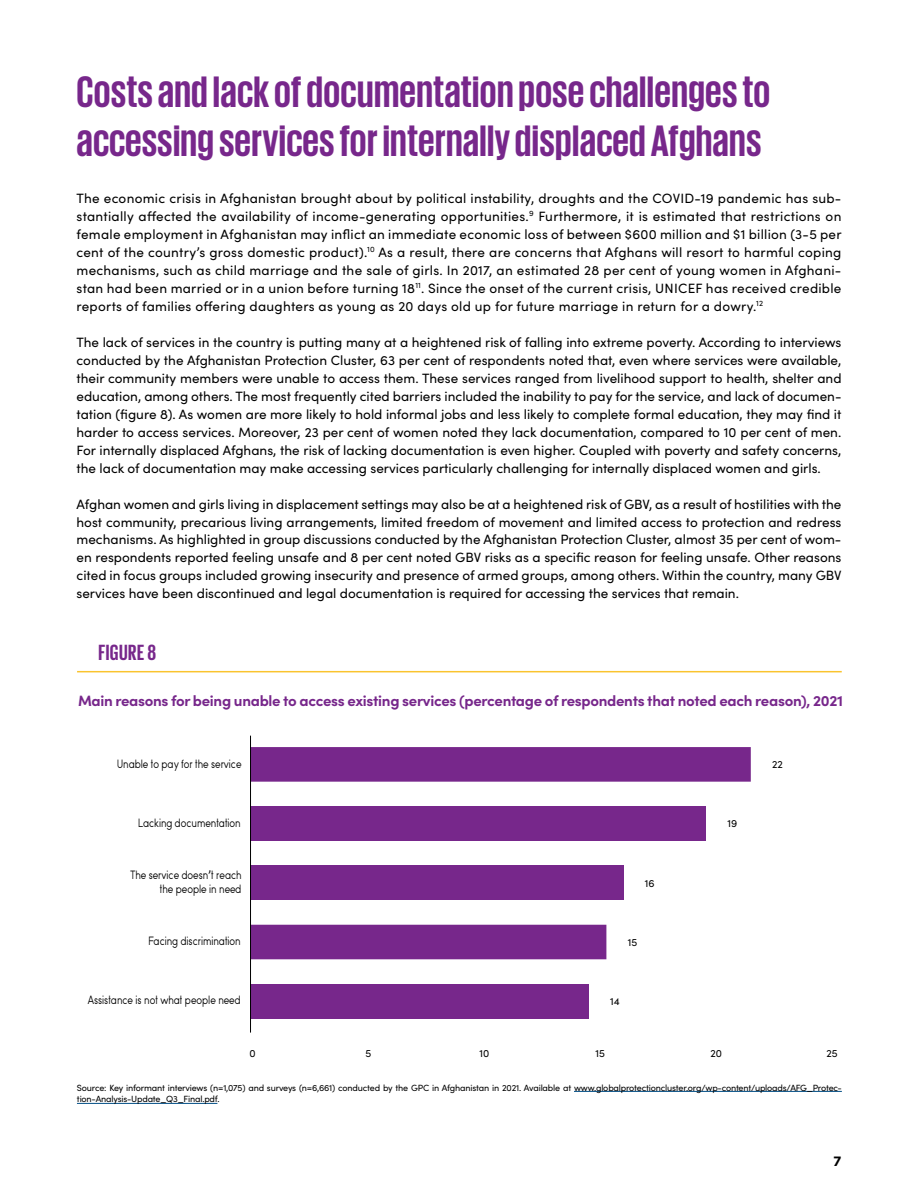
<style>
.page{position:relative;width:918px;height:1188px;background:#fff}
.page>*{position:absolute;margin:0;border:0;box-sizing:border-box;transform-origin:0 0}
.t1{font:700 45px/49.5px "Giorgio Sans";letter-spacing:.01em;color:#77278b}
.t2{font:700 22.5px "Giorgio Sans";letter-spacing:.025em;color:#77278b}
.t3{font:700 15px "Sofia Pro";letter-spacing:-.02em;color:#77278b}
.t4{font:13.5px/18px "Sofia Pro";color:#000;text-align:justify}
.t5{font:700 13.5px "Gotham";color:#000}
.t6{font:condensed 12px/13.5px "Sofia";color:#000;text-align:right}
.t7{font:10.5px "Sofia Pro";color:#000}
.t8{font:9px/12px "Sofia Pro";letter-spacing:-.02em;color:#000}
.s1{font-family:"Sofia Pro";font-stretch:normal}
</style>
<div class="page">
<hr style="left:574px;top:1091px;width:268px;height:1px;background:#004d85">
<hr style="left:77px;top:1103px;width:140px;height:1px;background:#004d85">
<div style="left:251px;top:747px;width:500px;height:35px;background:#77278b"></div>
<div style="left:250px;top:806px;width:456px;height:35px;background:#77278b"></div>
<div style="left:250px;top:866px;width:374px;height:34px;background:#77278b"></div>
<div style="left:251px;top:925px;width:355px;height:34px;background:#77278b"></div>
<div style="left:250px;top:984px;width:339px;height:34px;background:#77278b"></div>
<hr style="left:77px;top:671px;width:765px;height:1px;background:#fac42e">
<hr style="left:250px;top:736px;width:1px;height:297px;background:#000">
<h1 class="t1" style="left:77px;top:66px;width:695px">Costs and lack of documentation pose challenges to accessing services for internally displaced Afghans</h1>
<p class="t4" style="left:77px;top:188px;width:767px">The economic crisis in Afghanistan brought about by political instability, droughts and the COVID-19 pandemic has sub&shy;stantially affected the availability of income-generating opportunities.<sup>9</sup> Furthermore, it is estimated that restrictions on female employment in Afghanistan may inflict an immediate economic loss of between $600 million and $1 billion (3-5 per cent of the country’s gross domestic product).<sup>10</sup> As a result, there are concerns that Afghans will resort to harmful coping mechanisms, such as child marriage and the sale of girls. In 2017, an estimated 28 per cent of young women in Afghani&shy;stan had been married or in a union before turning 18<sup>11</sup>. Since the onset of the current crisis, UNICEF has received credible reports of families offering daughters as young as 20 days old up for future marriage in return for a dowry.<sup>12</sup></p>
<p class="t4" style="left:77px;top:332px;width:767px">The lack of services in the country is putting many at a heightened risk of falling into extreme poverty. According to interviews conducted by the Afghanistan Protection Cluster, 63 per cent of respondents noted that, even where services were available, their community members were unable to access them. These services ranged from livelihood support to health, shelter and education, among others. The most frequently cited barriers included the inability to pay for the service, and lack of documen&shy;tation (figure 8). As women are more likely to hold informal jobs and less likely to complete formal education, they may find it harder to access services. Moreover, 23 per cent of women noted they lack documentation, compared to 10 per cent of men.<br>For internally displaced Afghans, the risk of lacking documentation is even higher. Coupled with poverty and safety concerns, the lack of documentation may make accessing services particularly challenging for internally displaced women and girls.</p>
<p class="t4" style="left:77px;top:494px;width:767px">Afghan women and girls living in displacement settings may also be at a heightened risk of GBV, as a result of hostilities with the host community, precarious living arrangements, limited freedom of movement and limited access to protection and redress mechanisms. As highlighted in group discussions conducted by the Afghanistan Protection Cluster, almost 35 per cent of wom&shy;en respondents reported feeling unsafe and 8 per cent noted GBV risks as a specific reason for feeling unsafe. Other reasons cited in focus groups included growing insecurity and presence of armed groups, among others. Within the country, many GBV services have been discontinued and legal documentation is required for accessing the services that remain.</p>
<h2 class="t2" style="left:98px;top:641px;width:59px">FIGURE 8</h2>
<p class="t3" style="left:78px;top:689px;width:767px">Main reasons for being unable to access existing services (percentage of respondents that noted each reason), 2021</p>
<p class="t6" style="left:117px;top:758px;width:126px">Unable to pay for the service</p>
<p class="t7" style="left:772px;top:757px;width:12px">22</p>
<p class="t6" style="left:138px;top:817px;width:104px">Lacking documentation</p>
<p class="t7" style="left:727px;top:816px;width:11px">19</p>
<p class="t6" style="left:131px;top:869px;width:113px">The service doesn<span class="s1">’</span>t reach the people in need</p>
<p class="t7" style="left:645px;top:875px;width:11px">16</p>
<p class="t6" style="left:148px;top:935px;width:94px">Facing discrimination</p>
<p class="t7" style="left:628px;top:934px;width:11px">15</p>
<p class="t6" style="left:88px;top:995px;width:154px">Assistance is not what people need</p>
<p class="t7" style="left:610px;top:994px;width:11px">14</p>
<p class="t7" style="left:249px;top:1046px;width:8px">0</p>
<p class="t7" style="left:366px;top:1046px;width:7px">5</p>
<p class="t7" style="left:479px;top:1046px;width:11px">10</p>
<p class="t7" style="left:596px;top:1046px;width:11px">15</p>
<p class="t7" style="left:710px;top:1046px;width:13px">20</p>
<p class="t7" style="left:827px;top:1046px;width:13px">25</p>
<p class="t8" style="left:77px;top:1081px;width:766px">Source: Key informant interviews (n=1,075) and surveys (n=6,661) conducted by the GPC in Afghanistan in 2021. Available at www.globalprotectioncluster.org/wp-content/uploads/AFG_Protec&shy;tion-Analysis-Update_Q3_Final.pdf.</p>
<p class="t5" style="left:833px;top:1154px;width:10px">7</p>
</div>
